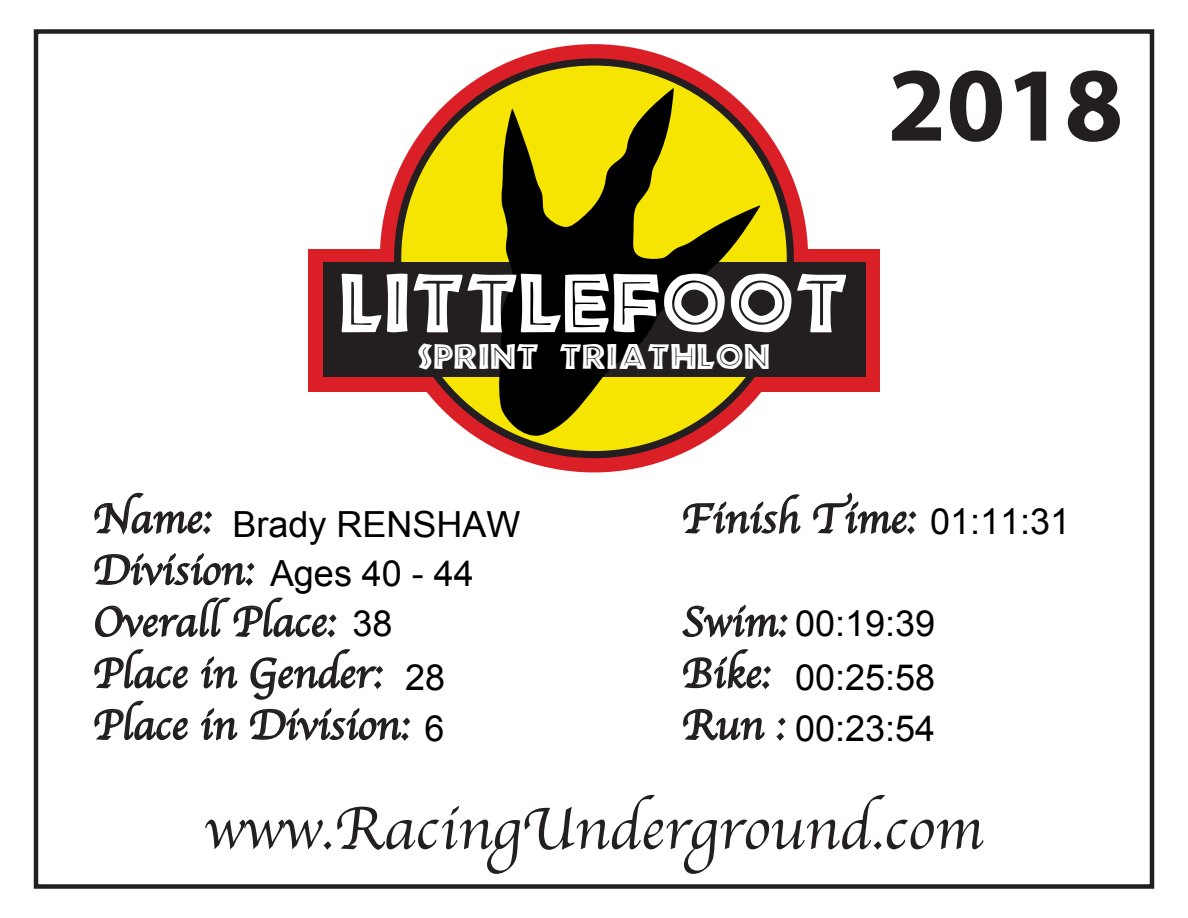
<style>
.page{position:relative;width:1188px;height:918px;background:#fff}
.page>*{position:absolute;margin:0;border:0;box-sizing:border-box;transform-origin:0 0}
.t1{font:700 106.2px "Myriad Pro";color:#231f20}
.t2{font:76.95px "African";color:#fff}
.t3{font:61.95px "Apple Chancery";color:#231f20}
.t4{font:43.05px/51.6px "Apple Chancery";color:#231f20}
.t5{font:36px/52.5px "Arial";color:#000;text-align:justify}
.t6{font:32.7px "African";color:#fff}
</style>
<div class="page">
<svg style="left:94px;top:492px;width:317px;height:249px"></svg>
<svg style="left:683px;top:494px;width:118px;height:40px"></svg>
<svg style="left:813px;top:492px;width:104px;height:43px"></svg>
<svg style="left:682px;top:604px;width:106px;height:137px"></svg>
<div style="left:34px;top:29px;width:1120px;height:860px;border:4px solid #231f20"></div>
<div style="left:308px;top:249px;width:572px;height:143px;background:#da1f26"></div>
<div style="left:380px;top:44px;width:428px;height:428px;background:#da1f26;border-radius:50%"></div>
<div style="left:394px;top:58px;width:400px;height:400px;background:#231f20;border-radius:50%"></div>
<div style="left:401px;top:66px;width:386px;height:385px;background:#f6e502;border-radius:50%"></div>
<div style="left:323px;top:262px;width:542px;height:115px;background:#231f20"></div>
<svg style="left:497px;top:88px;width:263px;height:349px"></svg>
<h1 class="t1" style="left:888px;top:36px;width:237px">2018</h1>
<h2 class="t2" style="left:340px;top:272px;width:510px">LITTLEFOOT</h2>
<p class="t6" style="left:418px;top:343px;width:354px">SPRINT TRIATHLON</p>
<p class="t4" style="left:93px;top:492px;width:318px">Name:<br>Division:<br>Overall Place:<br>Place in Gender:<br>Place in Division:</p>
<p class="t4" style="left:681px;top:492px;width:235px">Finish Time:</p>
<p class="t5" style="left:930px;top:495px;width:142px">01:11:31</p>
<p class="t5" style="left:232px;top:498px;width:289px">Brady RENSHAW</p>
<p class="t5" style="left:270px;top:549px;width:205px;line-height:49.5px;text-align:center">Ages 40 - 44<br>38</p>
<p class="t4" style="left:681px;top:596px;width:107px">Swim:<br>Bike:<br>Run :</p>
<p class="t5" style="left:795px;top:597px;width:142px">00:19:39<br>00:25:58<br>00:23:54</p>
<p class="t5" style="left:405px;top:651px;width:42px">28</p>
<p class="t5" style="left:424px;top:702px;width:22px">6</p>
<h3 class="t3" style="left:205px;top:779px;width:780px">www.RacingUnderground.com</h3>
</div>
